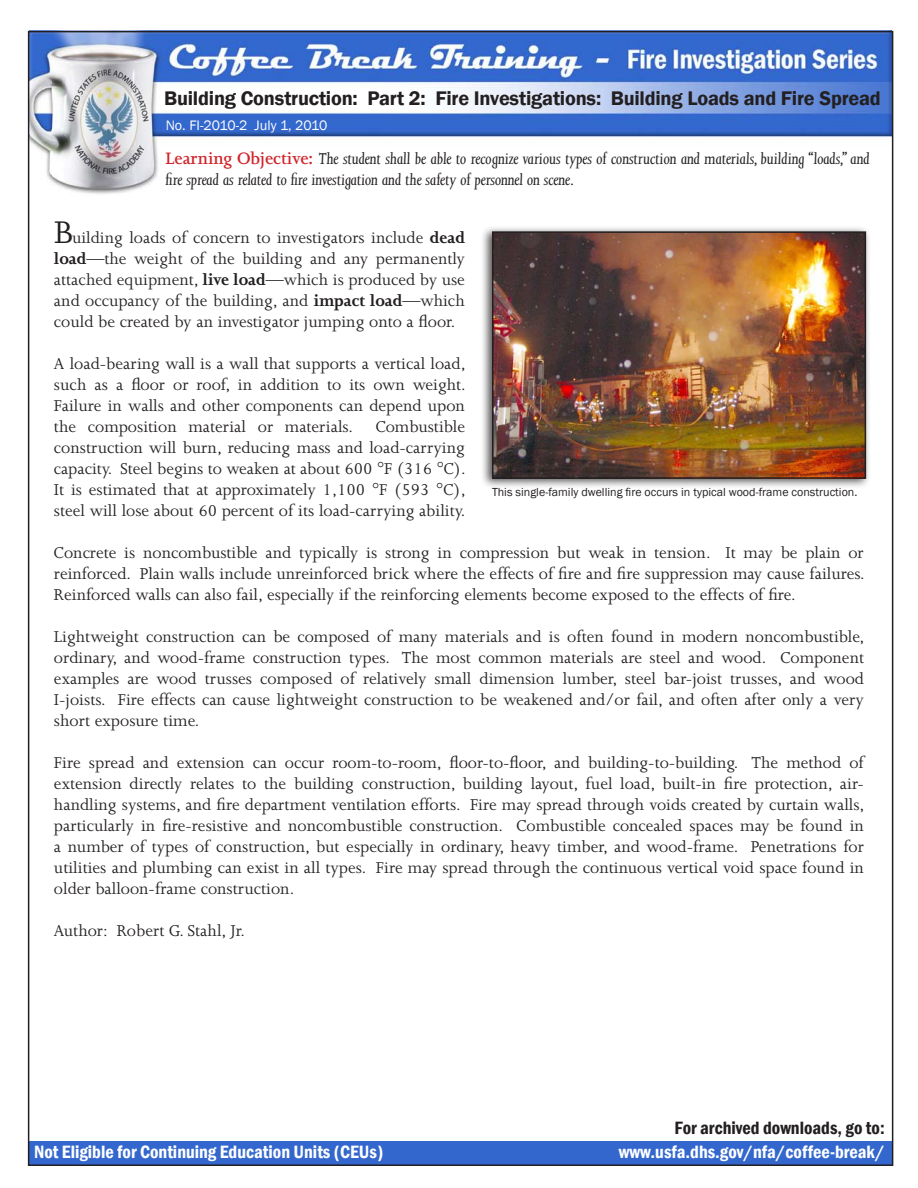
<style>
.page{position:relative;width:918px;height:1188px;background:#fff}
.page>*{position:absolute;margin:0;border:0;box-sizing:border-box;transform-origin:0 0}
.Topic_-_18pt{font:600 20.25px "Franklin Gothic";letter-spacing:-.01em;color:#231f20}
.t1{font:600 condensed 18.3px "Franklin Gothic";color:#fff}
.t2{font:600 condensed 18.3px "Franklin Gothic";color:#231f20}
.Body_text_12pt{font:18px/21px "Joanna MT Std";color:#231f20;text-align:justify}
.Body_text_12pt_Initi{font:18px/21px "Joanna MT Std";color:#231f20;text-align:justify}
.Body_text_14pt{font:italic 18px/21px "Joanna MT Std";letter-spacing:-.01em;color:#231f20}
.t3{font:14.1px "Franklin Gothic";color:#fff}
.t4{font:12px "Franklin Gothic";color:#231f20}
.s1{font-weight:600;font-style:normal;font-size:19.05px;color:#d1232a}
.s2{font-size:36px}
.s3{font-weight:700}
</style>
<div class="page">
<div style="left:29px;top:1141px;width:863px;height:25px;background:#3367cd"></div>
<img style="left:31px;top:34px;width:859px;height:160px">
<div style="left:480px;top:226px;width:391px;height:264px;background:#231f20;opacity:.75"></div>
<img style="left:495px;top:234px;width:368px;height:242px">
<div style="left:492px;top:231px;width:374px;height:248px;border:2px solid #231f20"></div>
<p class="Topic_-_18pt" style="left:164px;top:86px;width:718px">Building Construction: Part 2: Fire Investigations: Building Loads and Fire Spread</p>
<p class="t3" style="left:166px;top:117px;width:163px">No. FI-2010-2 July 1, 2010</p>
<p class="Body_text_14pt" style="left:166px;top:148px;width:706px"><span class="s1">Learning Objective:</span> The student shall be able to recognize various types of construction and materials, building “loads,” and fire spread as related to fire investigation and the safety of personnel on scene.</p>
<p class="Body_text_12pt_Initi" style="left:54px;top:227px;width:413px"><span class="s2">B</span>uilding loads of concern to investigators include <span class="s3">dead load</span>—the weight of the building and any permanently attached equipment, <span class="s3">live load</span>—which is produced by use and occupancy of the building, and <span class="s3">impact load</span>—which could be created by an investigator jumping onto a floor.</p>
<p class="Body_text_12pt" style="left:54px;top:353px;width:413px">A load-bearing wall is a wall that supports a vertical load, such as a floor or roof, in addition to its own weight.<br>Failure in walls and other components can depend upon the composition material or materials.</p>
<p class="Body_text_12pt" style="left:54px;top:416px;width:413px;text-indent:322px">Combustible construction will burn, reducing mass and load-carrying capacity. Steel begins to weaken at about 600 °F (316 °C).<br>It is estimated that at approximately 1,100 °F (593 °C), steel will lose about 60 percent of its load-carrying ability.</p>
<p class="Body_text_12pt" style="left:54px;top:542px;width:812px">Concrete is noncombustible and typically is strong in compression but weak in tension. It may be plain or reinforced. Plain walls include unreinforced brick where the effects of fire and fire suppression may cause failures.<br>Reinforced walls can also fail, especially if the reinforcing elements become exposed to the effects of fire.</p>
<p class="Body_text_12pt" style="left:54px;top:626px;width:812px">Lightweight construction can be composed of many materials and is often found in modern noncombustible, ordinary, and wood-frame construction types. The most common materials are steel and wood. Component examples are wood trusses composed of relatively small dimension lumber, steel bar-joist trusses, and wood I-joists. Fire effects can cause lightweight construction to be weakened and/or fail, and often after only a very short exposure time.</p>
<p class="Body_text_12pt" style="left:54px;top:752px;width:812px">Fire spread and extension can occur room-to-room, floor-to-floor, and building-to-building. The method of extension directly relates to the building construction, building layout, fuel load, built-in fire protection, air&shy;handling systems, and fire department ventilation efforts. Fire may spread through voids created by curtain walls, particularly in fire-resistive and noncombustible construction. Combustible concealed spaces may be found in a number of types of construction, but especially in ordinary, heavy timber, and wood-frame. Penetrations for utilities and plumbing can exist in all types. Fire may spread through the continuous vertical void space found in older balloon-frame construction.</p>
<p class="Body_text_12pt" style="left:54px;top:920px;width:192px">Author: Robert G. Stahl, Jr.</p>
<p class="t4" style="left:492px;top:485px;width:367px">This single-family dwelling fire occurs in typical wood-frame construction.</p>
<p class="t1" style="left:34px;top:1139px;width:351px">Not Eligible for Continuing Education Units (CEUs)</p>
<p class="t2" style="left:675px;top:1115px;width:212px">For archived downloads, go to:</p>
<p class="t1" style="left:619px;top:1139px;width:267px">www.usfa.dhs.gov/nfa/coffee-break/</p>
</div>
